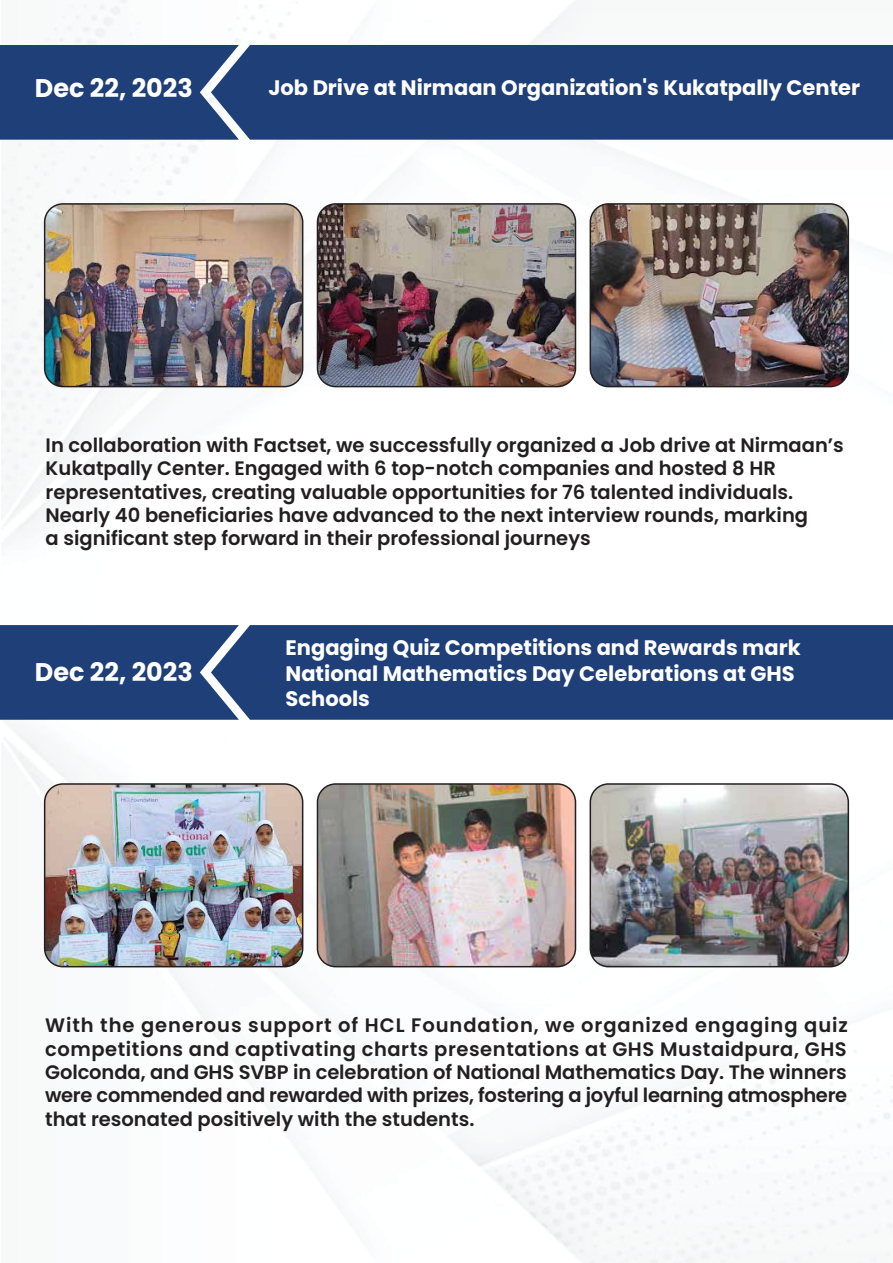
<style>
.page{position:relative;width:893px;height:1263px;background:#fff}
.page>*{position:absolute;margin:0;border:0;box-sizing:border-box;transform-origin:0 0}
.t1{font:700 25.5px "Poppins";color:#fff}
.t2{font:700 21px/25.2px "Poppins";color:#fff}
.t3{font:600 19.5px/23.4px "Poppins";color:#231f20}
</style>
<div class="page">
<div style="left:0;top:45px;width:211px;height:95px;background:#1e3f78"></div>
<div style="left:211px;top:45px;width:682px;height:95px;background:#1e3f78"></div>
<img style="left:45px;top:204px;width:258px;height:183px">
<div style="left:44px;top:203px;width:259px;height:184px;border:2px solid #231f20;border-radius:18px"></div>
<img style="left:317px;top:204px;width:258px;height:183px">
<div style="left:317px;top:203px;width:259px;height:184px;border:2px solid #231f20;border-radius:18px"></div>
<img style="left:590px;top:204px;width:258px;height:183px">
<div style="left:590px;top:203px;width:259px;height:184px;border:2px solid #231f20;border-radius:18px"></div>
<div style="left:0;top:625px;width:211px;height:95px;background:#1e3f78"></div>
<div style="left:211px;top:625px;width:682px;height:95px;background:#1e3f78"></div>
<img style="left:45px;top:784px;width:258px;height:183px">
<div style="left:44px;top:783px;width:259px;height:184px;border:2px solid #231f20;border-radius:18px"></div>
<img style="left:317px;top:786px;width:258px;height:181px">
<div style="left:317px;top:783px;width:259px;height:184px;border:2px solid #231f20;border-radius:18px"></div>
<img style="left:590px;top:784px;width:258px;height:183px">
<div style="left:590px;top:783px;width:259px;height:184px;border:2px solid #231f20;border-radius:18px"></div>
<h1 class="t1" style="left:35px;top:74px;width:160px">Dec 22, 2023</h1>
<p class="t2" style="left:268px;top:76px;width:593px">Job Drive at Nirmaan Organization's Kukatpally Center</p>
<p class="t3" style="left:46px;top:433px;width:800px">In collaboration with Factset, we successfully organized a Job drive at Nirmaan’s Kukatpally Center. Engaged with 6 top-notch companies and hosted 8 HR representatives, creating valuable opportunities for 76 talented individuals.<br>Nearly 40 beneficiaries have advanced to the next interview rounds, marking<br>a significant step forward in their professional journeys</p>
<h1 class="t1" style="left:35px;top:657px;width:160px">Dec 22, 2023</h1>
<p class="t2" style="left:286px;top:635px;width:517px">Engaging Quiz Competitions and Rewards mark<br>National Mathematics Day Celebrations at GHS<br>Schools</p>
<p class="t3" style="left:45px;top:1014px;width:804px;text-align:justify">With the generous support of HCL Foundation, we organized engaging quiz competitions and captivating charts presentations at GHS Mustaidpura, GHS Golconda, and GHS SVBP in celebration of National Mathematics Day. The winners were commended and rewarded with prizes, fostering a joyful learning atmosphere that resonated positively with the students.</p>
</div>
